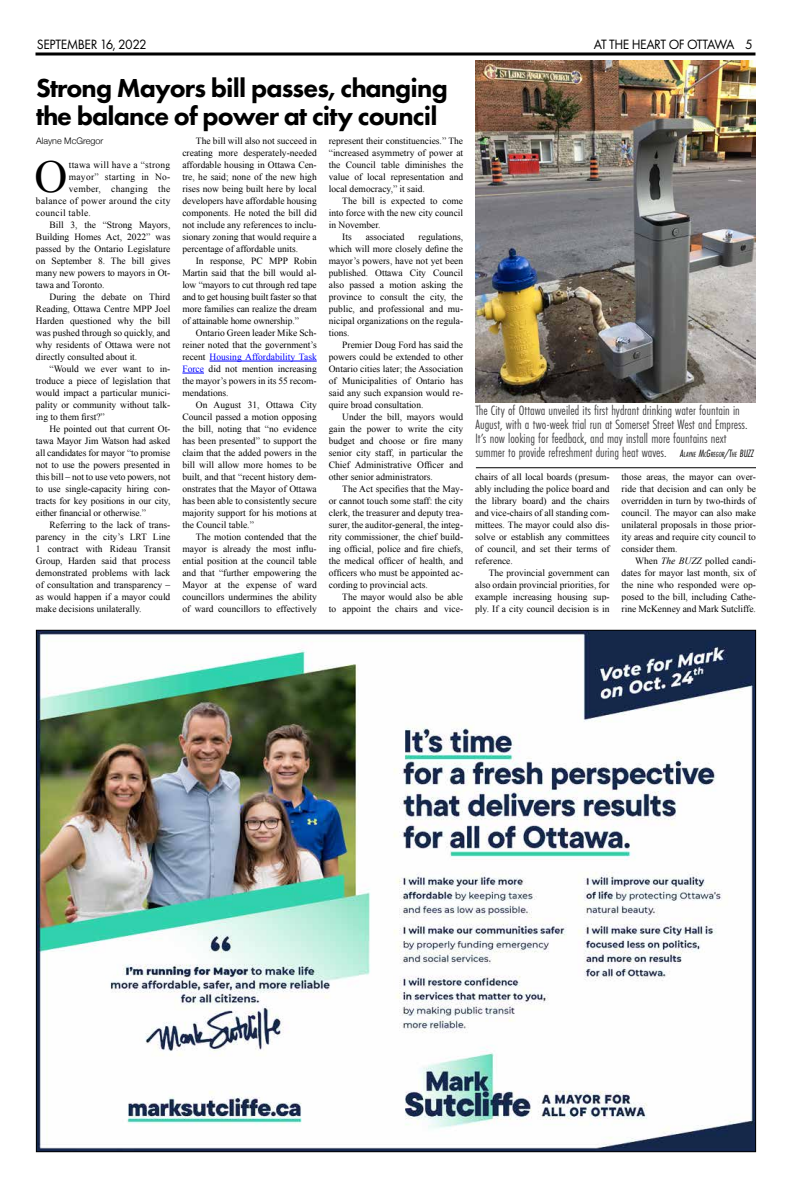
<style>
.page{position:relative;width:792px;height:1188px;background:#fff}
.page>*{position:absolute;margin:0;border:0;box-sizing:border-box;transform-origin:0 0}
.t1{font:45.7px "Times New Roman";color:#000}
.t2{font:800 27px/28px "Futura PT";letter-spacing:-.03em;color:#000}
.t3{font:14px/14px "Futura PT Cond";color:#414042}
.t4{font:14px "Futura PT";letter-spacing:-.03em;color:#000;scale:.96 1}
.t5{font:9.5px/12px "Times New Roman";color:#000;text-align:justify}
.t6{font:9.5px "Times New Roman";letter-spacing:.03em;color:#000}
.t7{font:300 9px "Helvetica Neue";color:#000}
.s1{color:#00f}
.s2{font-style:italic;font-size:11px;color:#000}
.s3{font-style:italic;font-size:7.7px;color:#000}
.s4{font-style:italic}
</style>
<div class="page">
<svg style="left:36px;top:52px;width:720px;height:4px;background:#3f3f3f"></svg>
<img style="left:38px;top:632px;width:716px;height:518px">
<img style="left:475px;top:61px;width:281px;height:342px">
<hr style="left:210px;top:361px;width:107px;height:1px;background:#00f">
<svg style="left:182px;top:373px;width:22px;height:1px"></svg>
<hr style="left:476px;top:467px;width:280px;height:1px;background:#000">
<h3 class="t4" style="left:37px;top:36px;width:116px">SEPTEMBER 16, 2022</h3>
<h3 class="t4" style="left:594px;top:37px;width:167px">AT THE HEART OF OTTAWA 5</h3>
<h2 class="t2" style="left:36px;top:74px;width:413px">Strong Mayors bill passes, changing the balance of power at city council</h2>
<p class="t7" style="left:36px;top:134px;width:69px">Alayne McGregor</p>
<h1 class="t1" style="left:34px;top:146px;width:35px">O</h1>
<p class="t6" style="left:69px;top:158px;width:103px">ttawa will have a “strong</p>
<p class="t5" style="left:329px;top:135px;width:136px">represent their constituencies.” The “increased asymmetry of power at the Council table diminishes the value of local representation and local democracy,” it said.</p>
<p class="t5" style="left:342px;top:195px;width:122px">The bill is expected to come</p>
<p class="t5" style="left:329px;top:207px;width:136px">into force with the new city council</p>
<p class="t5" style="left:329px;top:219px;width:53px">in November.</p>
<p class="t5" style="left:342px;top:231px;width:11px">Its</p>
<p class="t5" style="left:366px;top:231px;width:41px">associated</p>
<p class="t5" style="left:182px;top:135px;width:136px;text-indent:13px">The bill will also not succeed in creating more desperately-needed affordable housing in Ottawa Cen&shy;tre, he said; none of the new high rises now being built here by local developers have affordable housing components. He noted the bill did not include any references to inclu&shy;sionary zoning that would require a percentage of affordable units.</p>
<p class="t5" style="left:182px;top:255px;width:136px;text-indent:13px">In response, PC MPP Robin Martin said that the bill would al&shy;low “mayors to cut through red tape and to get housing built faster so that more families can realize the dream of attainable home ownership.”</p>
<p class="t5" style="left:182px;top:327px;width:136px;text-indent:13px">Ontario Green leader Mike Sch&shy;reiner noted that the government’s recent <span class="s1">Housing Affordability Task Force</span> did not mention increasing the mayor’s powers in its 55 recom&shy;mendations.</p>
<p class="t5" style="left:182px;top:399px;width:136px;text-indent:13px">On August 31, Ottawa City Council passed a motion opposing the bill, noting that “no evidence has been presented” to support the claim that the added powers in the bill will allow more homes to be built, and that “recent history dem&shy;onstrates that the Mayor of Ottawa has been able to consistently secure majority support for his motions at the Council table.”</p>
<p class="t5" style="left:182px;top:531px;width:136px;text-indent:13px">The motion contended that the mayor is already the most influ&shy;ential position at the council table and that “further empowering the Mayor at the expense of ward councillors undermines the ability of ward councillors to effectively</p>
<p class="t6" style="left:69px;top:170px;width:103px">mayor” starting in No-</p>
<p class="t6" style="left:69px;top:182px;width:103px">vember, changing the</p>
<p class="t6" style="left:36px;top:194px;width:136px">balance of power around the city</p>
<p class="t6" style="left:36px;top:206px;width:56px">council table.</p>
<p class="t5" style="left:49px;top:219px;width:122px">Bill 3, the “Strong Mayors,</p>
<p class="t5" style="left:36px;top:231px;width:136px">Building Homes Act, 2022” was</p>
<p class="t5" style="left:36px;top:243px;width:136px">passed by the Ontario Legislature</p>
<p class="t5" style="left:36px;top:255px;width:136px">on September 8. The bill gives</p>
<p class="t5" style="left:36px;top:267px;width:136px">many new powers to mayors in Ot-</p>
<p class="t5" style="left:36px;top:279px;width:70px">tawa and Toronto.</p>
<p class="t5" style="left:49px;top:291px;width:122px">During the debate on Third</p>
<p class="t5" style="left:36px;top:303px;width:136px">Reading, Ottawa Centre MPP Joel</p>
<p class="t5" style="left:36px;top:315px;width:136px">Harden questioned why the bill</p>
<p class="t5" style="left:36px;top:327px;width:136px">was pushed through so quickly, and</p>
<p class="t5" style="left:36px;top:339px;width:136px">why residents of Ottawa were not</p>
<p class="t5" style="left:36px;top:351px;width:103px">directly consulted about it.</p>
<p class="t5" style="left:49px;top:363px;width:122px">“Would we ever want to in-</p>
<p class="t5" style="left:36px;top:375px;width:136px">troduce a piece of legislation that</p>
<p class="t5" style="left:36px;top:387px;width:136px">would impact a particular munici-</p>
<p class="t5" style="left:36px;top:399px;width:136px">pality or community without talk-</p>
<p class="t5" style="left:36px;top:411px;width:70px">ing to them first?”</p>
<p class="t5" style="left:49px;top:423px;width:122px">He pointed out that current Ot-</p>
<p class="t5" style="left:36px;top:435px;width:136px">tawa Mayor Jim Watson had asked</p>
<p class="t5" style="left:36px;top:447px;width:136px">all candidates for mayor “to promise</p>
<p class="t5" style="left:36px;top:459px;width:136px">not to use the powers presented in</p>
<p class="t5" style="left:36px;top:471px;width:136px">this bill – not to use veto powers, not</p>
<p class="t5" style="left:36px;top:483px;width:136px">to use single-capacity hiring con-</p>
<p class="t5" style="left:36px;top:495px;width:136px">tracts for key positions in our city,</p>
<p class="t5" style="left:36px;top:507px;width:112px">either financial or otherwise.”</p>
<p class="t5" style="left:49px;top:519px;width:122px">Referring to the lack of trans-</p>
<p class="t5" style="left:36px;top:531px;width:136px">parency in the city’s LRT Line</p>
<p class="t5" style="left:36px;top:543px;width:136px">1 contract with Rideau Transit</p>
<p class="t5" style="left:36px;top:555px;width:136px">Group, Harden said that process</p>
<p class="t5" style="left:36px;top:567px;width:136px">demonstrated problems with lack</p>
<p class="t5" style="left:36px;top:579px;width:136px">of consultation and transparency –</p>
<p class="t5" style="left:36px;top:591px;width:136px">as would happen if a mayor could</p>
<p class="t5" style="left:36px;top:603px;width:107px">make decisions unilaterally.</p>
<p class="t5" style="left:329px;top:231px;width:136px;text-indent:90px">regulations, which will more closely define the mayor’s powers, have not yet been published. Ottawa City Council also passed a motion asking the province to consult the city, the public, and professional and mu&shy;nicipal organizations on the regula&shy;tions.</p>
<p class="t5" style="left:329px;top:339px;width:136px;text-indent:13px">Premier Doug Ford has said the powers could be extended to other Ontario cities later; the Association of Municipalities of Ontario has said any such expansion would re&shy;quire broad consultation.</p>
<p class="t5" style="left:329px;top:411px;width:136px;text-indent:13px">Under the bill, mayors would gain the power to write the city budget and choose or fire many senior city staff, in particular the Chief Administrative Officer and other senior administrators.</p>
<p class="t5" style="left:329px;top:483px;width:136px;text-indent:13px">The Act specifies that the May&shy;or cannot touch some staff: the city clerk, the treasurer and deputy trea&shy;surer, the auditor-general, the integ&shy;rity commissioner, the chief build&shy;ing official, police and fire chiefs, the medical officer of health, and officers who must be appointed ac&shy;cording to provincial acts.</p>
<p class="t5" style="left:329px;top:591px;width:136px;text-align:right">The mayor would also be able<br>to appoint the chairs and vice-</p>
<p class="t3" style="left:476px;top:403px;width:280px">The City of Ottawa unveiled its first hydrant drinking water fountain in August, with a two-week trial run at Somerset Street West and Empress.<br>It’s now looking for feedback, and may install more fountains next summer to provide refreshment during heat waves. <span class="s2">A</span><span class="s3">LAYNE</span> <span class="s2">M</span><span class="s3">C</span><span class="s2">G</span><span class="s3">REGOR</span><span class="s2">/T</span><span class="s3">HE</span> <span class="s2">BUZZ</span></p>
<p class="t5" style="left:622px;top:471px;width:136px">those areas, the mayor can over&shy;ride that decision and can only be overridden in turn by two-thirds of council. The mayor can also make unilateral proposals in those prior&shy;ity areas and require city council to consider them.</p>
<p class="t5" style="left:622px;top:555px;width:136px;text-indent:13px">When <span class="s4">The BUZZ</span> polled candi&shy;dates for mayor last month, six of the nine who responded were op&shy;posed to the bill, including Cathe&shy;rine McKenney and Mark Sutcliffe.</p>
<p class="t5" style="left:475px;top:471px;width:136px">chairs of all local boards (presum&shy;ably including the police board and the library board) and the chairs and vice-chairs of all standing com&shy;mittees. The mayor could also dis&shy;solve or establish any committees of council, and set their terms of reference.</p>
<p class="t5" style="left:475px;top:567px;width:136px;text-indent:13px">The provincial government can also ordain provincial priorities, for example increasing housing sup&shy;ply. If a city council decision is in</p>
</div>
